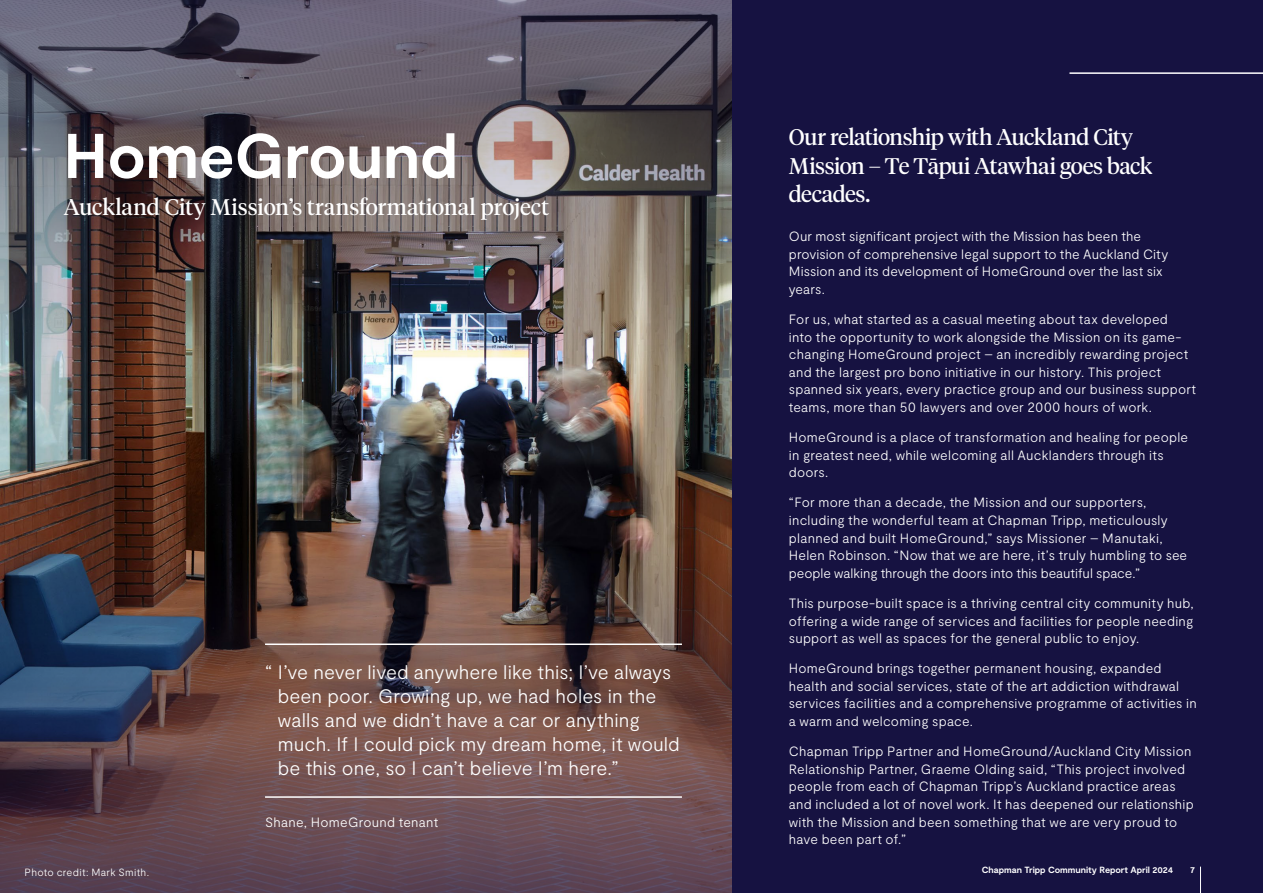
<style>
.page{position:relative;width:1263px;height:893px;background:#fff}
.page>*{position:absolute;margin:0;border:0;box-sizing:border-box;transform-origin:0 0}
.t1{font:700 63px "Moderat";letter-spacing:-.005em;color:#fff}
.t2{font:22.5px/28.5px "Tiempos Headline";letter-spacing:-.01em;color:#fff}
.t3{font:300 19.5px/24px "Moderat";letter-spacing:.005em;color:#fff}
.t4{font:300 13.5px/17.5px "Moderat";letter-spacing:.015em;color:#fff}
.t5{font:300 10.5px "Moderat";letter-spacing:.03em;color:#fff}
.t6{font:700 9px "Moderat";letter-spacing:-.005em;color:#fff}
</style>
<div class="page">
<img style="left:0;top:362px;width:732px;height:183px">
<div style="left:732px;top:0;width:531px;height:893px;background:#161241"></div>
<svg style="left:0;top:545px;width:732px;height:348px;background:#5d4649"></svg>
<hr style="left:265px;top:643px;width:417px;height:2px;background:#fff">
<hr style="left:265px;top:796px;width:417px;height:2px;background:#fff">
<img style="left:0;top:0;width:732px;height:362px">
<hr style="left:1069px;top:72px;width:194px;height:2px;background:#fff">
<svg style="left:1200px;top:867px;width:1px;height:26px"></svg>
<h1 class="t1" style="left:64px;top:119px;width:396px">HomeGround</h1>
<h2 class="t2" style="left:64px;top:192px;width:487px">Auckland City Mission’s transformational project</h2>
<h3 class="t3" style="left:278px;top:661px;width:404px;text-indent:-13px">“ I’ve never lived anywhere like this; I’ve always been poor. Growing up, we had holes in the walls and we didn’t have a car or anything much. If I could pick my dream home, it would be this one, so I can’t believe I’m here.”</h3>
<p class="t4" style="left:265px;top:814px;width:175px">Shane, HomeGround tenant</p>
<h2 class="t2" style="left:789px;top:122px;width:365px">Our relationship with Auckland City<br>Mission – Te Tāpui Atawhai goes back decades.</h2>
<p class="t4" style="left:789px;top:228px;width:381px">Our most significant project with the Mission has been the provision of comprehensive legal support to the Auckland City Mission and its development of HomeGround over the last six years.</p>
<p class="t4" style="left:789px;top:311px;width:409px">For us, what started as a casual meeting about tax developed<br>into the opportunity to work alongside the Mission on its game&shy;changing HomeGround project – an incredibly rewarding project and the largest pro bono initiative in our history. This project spanned six years, every practice group and our business support teams, more than 50 lawyers and over 2000 hours of work.</p>
<p class="t4" style="left:789px;top:429px;width:401px">HomeGround is a place of transformation and healing for people in greatest need, while welcoming all Aucklanders through its doors.</p>
<p class="t4" style="left:789px;top:494px;width:400px">“For more than a decade, the Mission and our supporters, including the wonderful team at Chapman Tripp, meticulously planned and built HomeGround,” says Missioner – Manutaki, Helen Robinson. “Now that we are here, it’s truly humbling to see people walking through the doors into this beautiful space.”</p>
<p class="t4" style="left:789px;top:595px;width:407px;text-align:justify">This purpose-built space is a thriving central city community hub, offering a wide range of services and facilities for people needing support as well as spaces for the general public to enjoy.</p>
<p class="t4" style="left:789px;top:660px;width:409px">HomeGround brings together permanent housing, expanded health and social services, state of the art addiction withdrawal services facilities and a comprehensive programme of activities in a warm and welcoming space.</p>
<p class="t4" style="left:789px;top:743px;width:406px">Chapman Tripp Partner and HomeGround/Auckland City Mission Relationship Partner, Graeme Olding said, “This project involved people from each of Chapman Tripp’s Auckland practice areas and included a lot of novel work. It has deepened our relationship with the Mission and been something that we are very proud to have been part of.”</p>
<p class="t5" style="left:25px;top:866px;width:126px">Photo credit: Mark Smith.</p>
<p class="t6" style="left:982px;top:865px;width:193px">Chapman Tripp Community Report April 2024</p>
<p class="t6" style="left:1190px;top:865px;width:6px">7</p>
</div>
